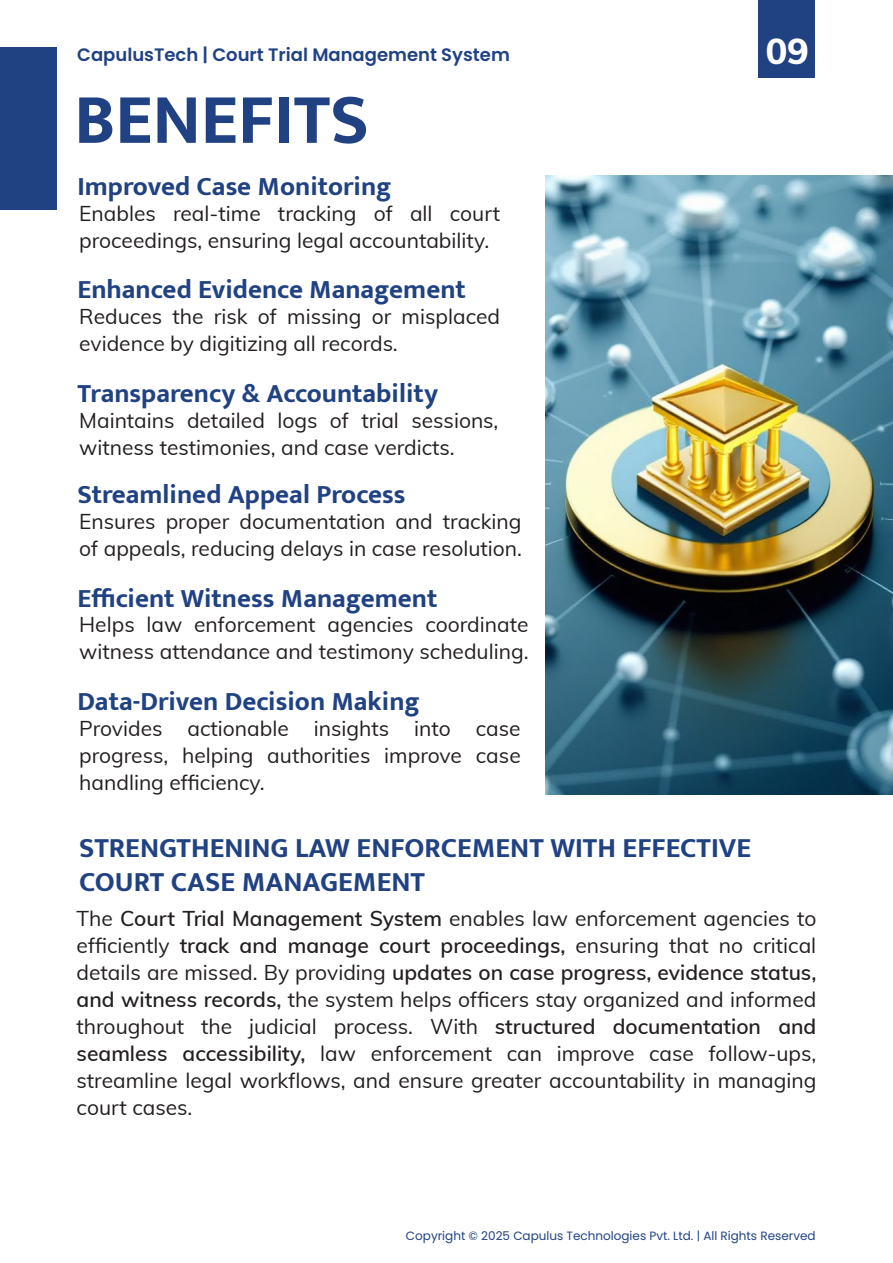
<style>
.page{position:relative;width:893px;height:1263px;background:#fff}
.page>*{position:absolute;margin:0;border:0;box-sizing:border-box;transform-origin:0 0}
.t1{font:700 72px "Mukta Mahee";color:#204283}
.t2{font:800 36px "Muli";color:#fff}
.t3{font:700 28.5px/34.2px "Mukta Mahee";color:#204283}
.t4{font:700 27px "Mukta Mahee";color:#204283}
.t5{font:21px/27px "Muli";color:#231f20}
.t6{font:600 18px "Poppins";color:#204283}
.t7{font:12px "Poppins";color:#204283}
.s1{font-weight:600}
</style>
<div class="page">
<img style="left:545px;top:176px;width:348px;height:618px">
<div style="left:0;top:48px;width:56px;height:162px;background:#204283"></div>
<div style="left:758px;top:0;width:56px;height:78px;background:#204283"></div>
<p class="t6" style="left:77px;top:44px;width:434px">CapulusTech | Court Trial Management System</p>
<h1 class="t1" style="left:74px;top:76px;width:296px">BENEFITS</h1>
<p class="t4" style="left:77px;top:170px;width:316px">Improved Case Monitoring</p>
<p class="t5" style="left:79px;top:199px;width:422px">Enables real-time tracking of all court proceedings, ensuring legal accountability.</p>
<p class="t4" style="left:77px;top:273px;width:390px">Enhanced Evidence Management</p>
<p class="t5" style="left:79px;top:302px;width:422px">Reduces the risk of missing or misplaced evidence by digitizing all records.</p>
<p class="t4" style="left:77px;top:377px;width:362px">Transparency &amp; Accountability</p>
<p class="t5" style="left:79px;top:406px;width:421px">Maintains detailed logs of trial sessions, witness testimonies, and case verdicts.</p>
<p class="t4" style="left:77px;top:478px;width:330px">Streamlined Appeal Process</p>
<p class="t5" style="left:79px;top:507px;width:444px">Ensures proper documentation and tracking of appeals, reducing delays in case resolution.</p>
<p class="t4" style="left:77px;top:581px;width:361px">Efficient Witness Management</p>
<p class="t5" style="left:79px;top:610px;width:451px">Helps law enforcement agencies coordinate witness attendance and testimony scheduling.</p>
<p class="t4" style="left:77px;top:685px;width:344px">Data-Driven Decision Making</p>
<p class="t5" style="left:79px;top:714px;width:443px;text-align:justify">Provides actionable insights into case progress, helping authorities improve case handling efficiency.</p>
<h2 class="t2" style="left:766px;top:24px;width:45px">09</h2>
<h3 class="t3" style="left:79px;top:830px;width:673px">STRENGTHENING LAW ENFORCEMENT WITH EFFECTIVE<br>COURT CASE MANAGEMENT</h3>
<p class="t5" style="left:77px;top:904px;width:741px;text-align:justify">The <span class="s1">Court Trial Management System</span> enables law enforcement agencies to efficiently <span class="s1">track and manage court proceedings,</span> ensuring that no critical details are missed. By providing <span class="s1">updates on case progress, evidence status, and witness records,</span> the system helps officers stay organized and informed throughout the judicial process. With <span class="s1">structured documentation and seamless accessibility,</span> law enforcement can improve case follow-ups, streamline legal workflows, and ensure greater accountability in managing court cases.</p>
<p class="t7" style="left:406px;top:1228px;width:411px">Copyright © 2025 Capulus Technologies Pvt. Ltd. | All Rights Reserved</p>
</div>
